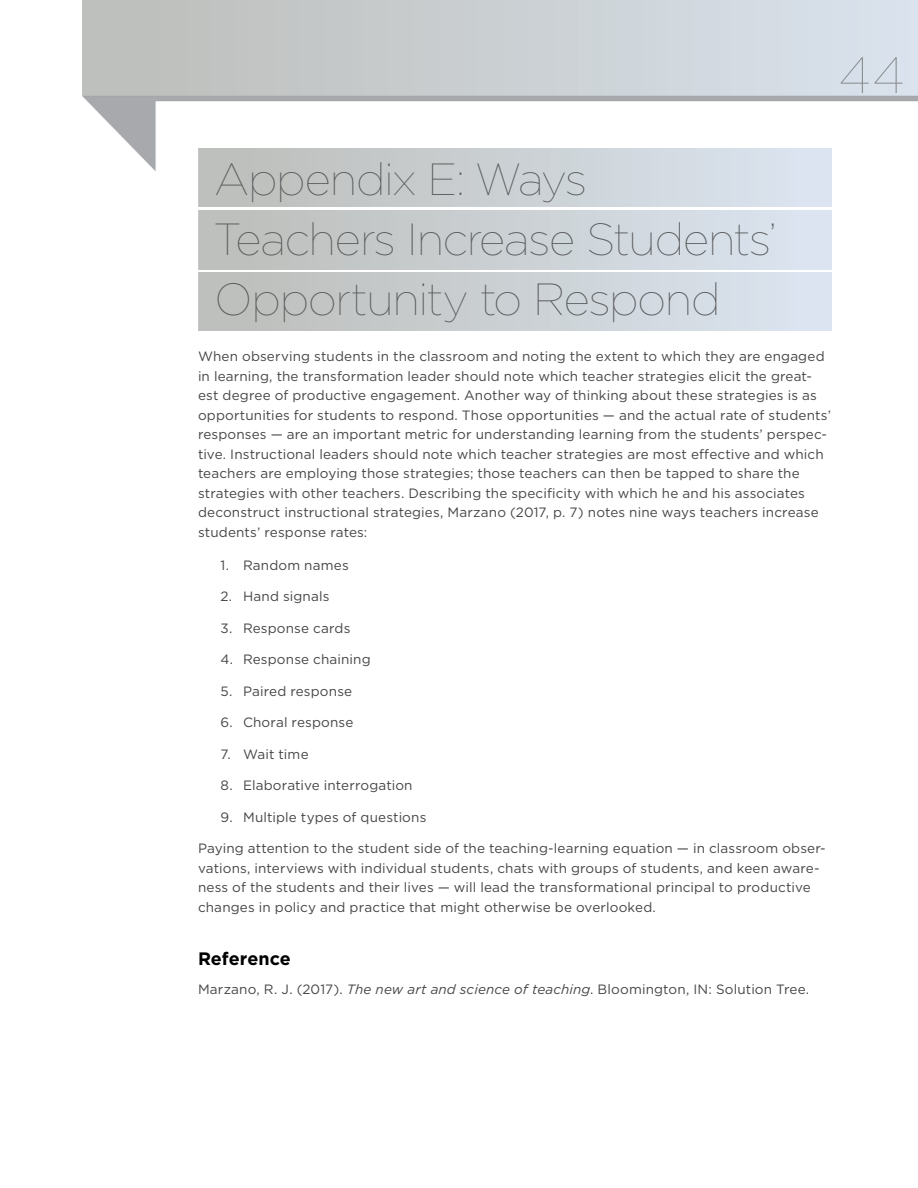
<style>
.page{position:relative;width:918px;height:1188px;background:#fff}
.page>*{position:absolute;margin:0;border:0;box-sizing:border-box;transform-origin:0 0}
.t1{font:100 51px "Gotham";color:#888a8c}
.t2{font:100 45px/60px "Gotham";letter-spacing:-.03em;color:#58595b}
.H2_no_TOC{font:700 18px "Gotham";color:#000}
.Body{font:13.5px/19.5px "Gotham";letter-spacing:.01em;color:#464547}
.s1{font-style:italic}
</style>
<div class="page">
<h1 class="t1" style="left:839px;top:44px;width:67px">44</h1>
<h1 class="t2" style="left:214px;top:148px;width:563px">Appendix E: Ways<br>Teachers Increase Students’<br>Opportunity to Respond</h1>
<p class="Body" style="left:198px;top:347px;width:635px">When observing students in the classroom and noting the extent to which they are engaged in learning, the transformation leader should note which teacher strategies elicit the great&shy;est degree of productive engagement. Another way of thinking about these strategies is as opportunities for students to respond. Those opportunities — and the actual rate of students’ responses — are an important metric for understanding learning from the students’ perspec&shy;tive. Instructional leaders should note which teacher strategies are most effective and which teachers are employing those strategies; those teachers can then be tapped to share the strategies with other teachers. Describing the specificity with which he and his associates deconstruct instructional strategies, Marzano (2017, p. 7) notes nine ways teachers increase students’ response rates:</p>
<p class="Body" style="left:220px;top:555px;width:130px">1. Random names</p>
<p class="Body" style="left:220px;top:587px;width:110px">2. Hand signals</p>
<p class="Body" style="left:220px;top:618px;width:131px">3. Response cards</p>
<p class="Body" style="left:220px;top:650px;width:152px">4. Response chaining</p>
<p class="Body" style="left:220px;top:681px;width:133px">5. Paired response</p>
<p class="Body" style="left:220px;top:713px;width:134px">6. Choral response</p>
<p class="Body" style="left:220px;top:744px;width:90px">7. Wait time</p>
<p class="Body" style="left:220px;top:776px;width:194px">8. Elaborative interrogation</p>
<p class="Body" style="left:220px;top:807px;width:207px">9. Multiple types of questions</p>
<p class="Body" style="left:198px;top:839px;width:629px">Paying attention to the student side of the teaching-learning equation — in classroom obser&shy;vations, interviews with individual students, chats with groups of students, and keen aware&shy;ness of the students and their lives — will lead the transformational principal to productive changes in policy and practice that might otherwise be overlooked.</p>
<p class="H2_no_TOC" style="left:198px;top:947px;width:94px">Reference</p>
<p class="Body" style="left:198px;top:979px;width:613px">Marzano, R. J. (2017). <span class="s1">The new art and science of teaching</span>. Bloomington, IN: Solution Tree.</p>
</div>
